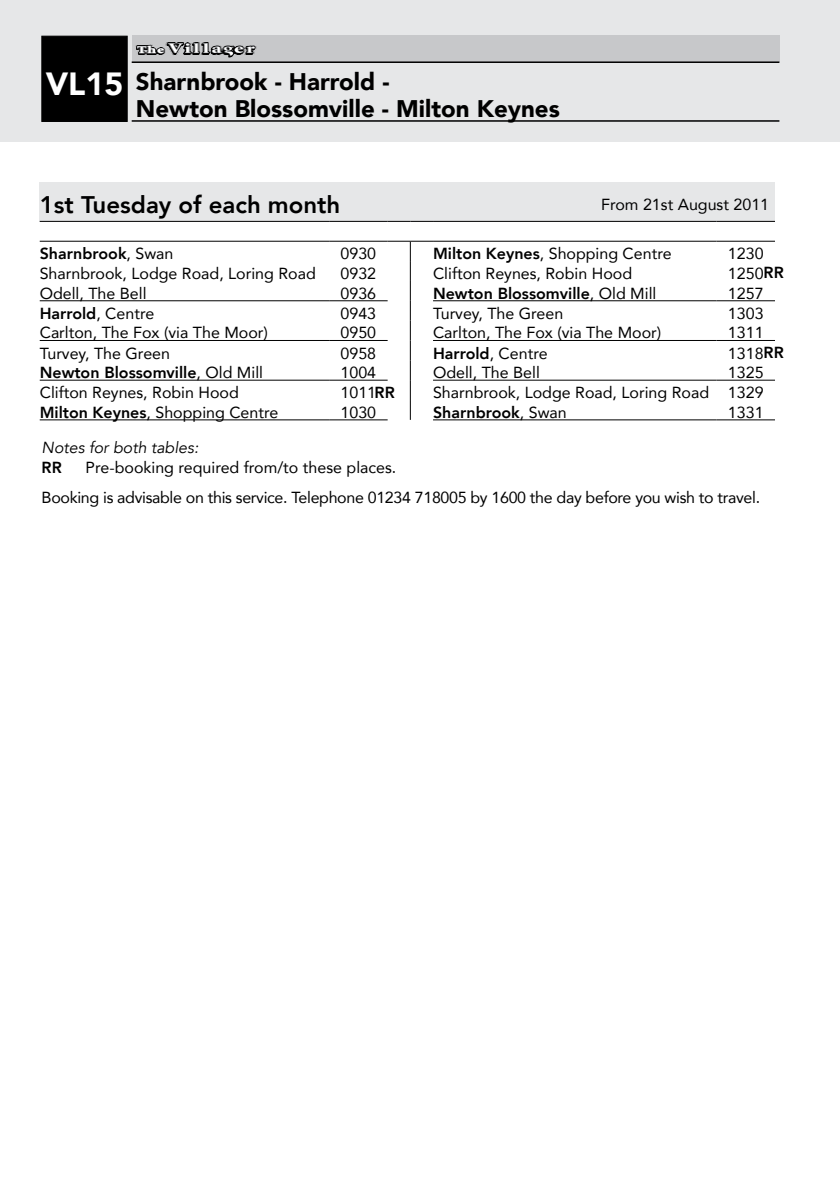
<style>
.page{position:relative;width:840px;height:1191px;background:#fff}
.page>*{position:absolute;margin:0;border:0;box-sizing:border-box;transform-origin:0 0}
.t1{font:900 24px/26px "Avenir";color:#000}
.t2{font:800 24px "Avenir";color:#000}
.t3{font:16px "Avenir";color:#000}
.t4{font:16px/30.6px "Avenir";letter-spacing:-.02em;color:#000}
.t5{font:800 16px "Avenir";color:#000}
.t6{font:italic 16px "Avenir";color:#000}
.s1{font-size:32px;color:#fff}
.s2{font-weight:400}
.s3{font-weight:800}
</style>
<div class="page">
<div style="left:0;top:0;width:839px;height:142px;background:#e6e7e8"></div>
<div style="left:41px;top:36px;width:87px;height:86px;background:#000"></div>
<hr style="left:132px;top:120px;width:647px;height:2px;background:#000">
<div style="left:132px;top:36px;width:647px;height:26px;background:#c7c8ca"></div>
<hr style="left:132px;top:61px;width:647px;height:2px;background:#000">
<img style="left:135px;top:42px;width:122px;height:16px">
<div style="left:40px;top:182px;width:734px;height:39px;background:#e6e7e8"></div>
<hr style="left:40px;top:221px;width:289px;height:1px;background:#000">
<hr style="left:329px;top:221px;width:58px;height:1px;background:#000">
<svg style="left:387px;top:221px;width:46px;height:1px"></svg>
<hr style="left:433px;top:221px;width:283px;height:1px;background:#000">
<hr style="left:716px;top:221px;width:58px;height:1px;background:#000">
<hr style="left:40px;top:241px;width:289px;height:1px;background:#000">
<hr style="left:329px;top:241px;width:58px;height:1px;background:#000">
<hr style="left:433px;top:241px;width:283px;height:1px;background:#000">
<hr style="left:716px;top:241px;width:58px;height:1px;background:#000">
<hr style="left:40px;top:300px;width:289px;height:1px;background:#000">
<hr style="left:329px;top:300px;width:58px;height:1px;background:#000">
<hr style="left:433px;top:300px;width:283px;height:1px;background:#000">
<hr style="left:716px;top:300px;width:58px;height:1px;background:#000">
<hr style="left:40px;top:380px;width:289px;height:1px;background:#000">
<hr style="left:329px;top:380px;width:58px;height:1px;background:#000">
<hr style="left:433px;top:380px;width:283px;height:1px;background:#000">
<hr style="left:716px;top:380px;width:58px;height:1px;background:#000">
<hr style="left:40px;top:419px;width:289px;height:1px;background:#000">
<hr style="left:329px;top:419px;width:58px;height:1px;background:#000">
<hr style="left:433px;top:419px;width:283px;height:1px;background:#000">
<hr style="left:716px;top:419px;width:58px;height:1px;background:#000">
<svg style="left:387px;top:241px;width:46px;height:179px"></svg>
<hr style="left:40px;top:340px;width:289px;height:1px;background:#000">
<hr style="left:329px;top:340px;width:58px;height:1px;background:#000">
<hr style="left:433px;top:340px;width:283px;height:1px;background:#000">
<hr style="left:716px;top:340px;width:58px;height:1px;background:#000">
<h1 class="t1" style="left:136px;top:68px;width:425px;text-indent:-90px"><span class="s1">VL15</span> Sharnbrook - Harrold -<br>Newton Blossomville - Milton Keynes</h1>
<h1 class="t2" style="left:40px;top:186px;width:302px">1st Tuesday of each month</h1>
<p class="t5" style="left:40px;top:241px;width:135px">Sharnbrook<span class="s2">, Swan</span></p>
<p class="t3" style="left:340px;top:241px;width:37px">0930</p>
<p class="t3" style="left:433px;top:241px;width:240px"><span class="s3">Milton Keynes</span>, Shopping Centre</p>
<p class="t3" style="left:727px;top:241px;width:37px">1230</p>
<p class="t3" style="left:40px;top:260px;width:277px">Sharnbrook, Lodge Road, Loring Road</p>
<p class="t3" style="left:340px;top:260px;width:37px">0932</p>
<p class="t3" style="left:433px;top:260px;width:200px">Clifton Reynes, Robin Hood</p>
<p class="t3" style="left:727px;top:260px;width:57px">1250<span class="s3">RR</span></p>
<p class="t3" style="left:40px;top:280px;width:108px">Odell, The Bell</p>
<p class="t3" style="left:340px;top:280px;width:37px">0936</p>
<p class="t5" style="left:433px;top:281px;width:225px">Newton Blossomville<span class="s2">, Old Mill</span></p>
<p class="t3" style="left:727px;top:280px;width:37px">1257</p>
<p class="t5" style="left:40px;top:301px;width:116px">Harrold<span class="s2">, Centre</span></p>
<p class="t3" style="left:340px;top:300px;width:37px">0943</p>
<p class="t3" style="left:433px;top:300px;width:132px">Turvey, The Green</p>
<p class="t3" style="left:727px;top:300px;width:37px">1303</p>
<p class="t3" style="left:40px;top:320px;width:230px">Carlton, The Fox (via The Moor)</p>
<p class="t3" style="left:340px;top:320px;width:37px">0950</p>
<p class="t3" style="left:433px;top:320px;width:230px">Carlton, The Fox (via The Moor)</p>
<p class="t3" style="left:727px;top:320px;width:37px">1311</p>
<p class="t3" style="left:40px;top:340px;width:132px">Turvey, The Green</p>
<p class="t3" style="left:340px;top:340px;width:37px">0958</p>
<p class="t5" style="left:433px;top:340px;width:116px">Harrold<span class="s2">, Centre</span></p>
<p class="t3" style="left:727px;top:340px;width:57px">1318<span class="s3">RR</span></p>
<p class="t5" style="left:40px;top:360px;width:225px">Newton Blossomville<span class="s2">, Old Mill</span></p>
<p class="t3" style="left:340px;top:360px;width:37px">1004</p>
<p class="t3" style="left:433px;top:360px;width:108px">Odell, The Bell</p>
<p class="t3" style="left:727px;top:360px;width:37px">1325</p>
<p class="t3" style="left:40px;top:380px;width:200px">Clifton Reynes, Robin Hood</p>
<p class="t3" style="left:340px;top:380px;width:56px">1011<span class="s3">RR</span></p>
<p class="t3" style="left:433px;top:380px;width:332px">Sharnbrook, Lodge Road, Loring Road 1329</p>
<p class="t3" style="left:40px;top:399px;width:240px"><span class="s3">Milton Keynes</span>, Shopping Centre</p>
<p class="t3" style="left:340px;top:399px;width:37px">1030</p>
<p class="t5" style="left:433px;top:400px;width:135px">Sharnbrook<span class="s2">, Swan</span></p>
<p class="t3" style="left:727px;top:399px;width:37px">1331</p>
<p class="t3" style="left:601px;top:191px;width:169px">From 21st August 2011</p>
<p class="t6" style="left:42px;top:438px;width:158px">Notes for both tables:</p>
<p class="t5" style="left:42px;top:454px;width:22px">RR</p>
<p class="t4" style="left:42px;top:451px;width:719px;text-indent:44px">Pre-booking required from/to these places.<br>Booking is advisable on this service. Telephone 01234 718005 by 1600 the day before you wish to travel.</p>
</div>
